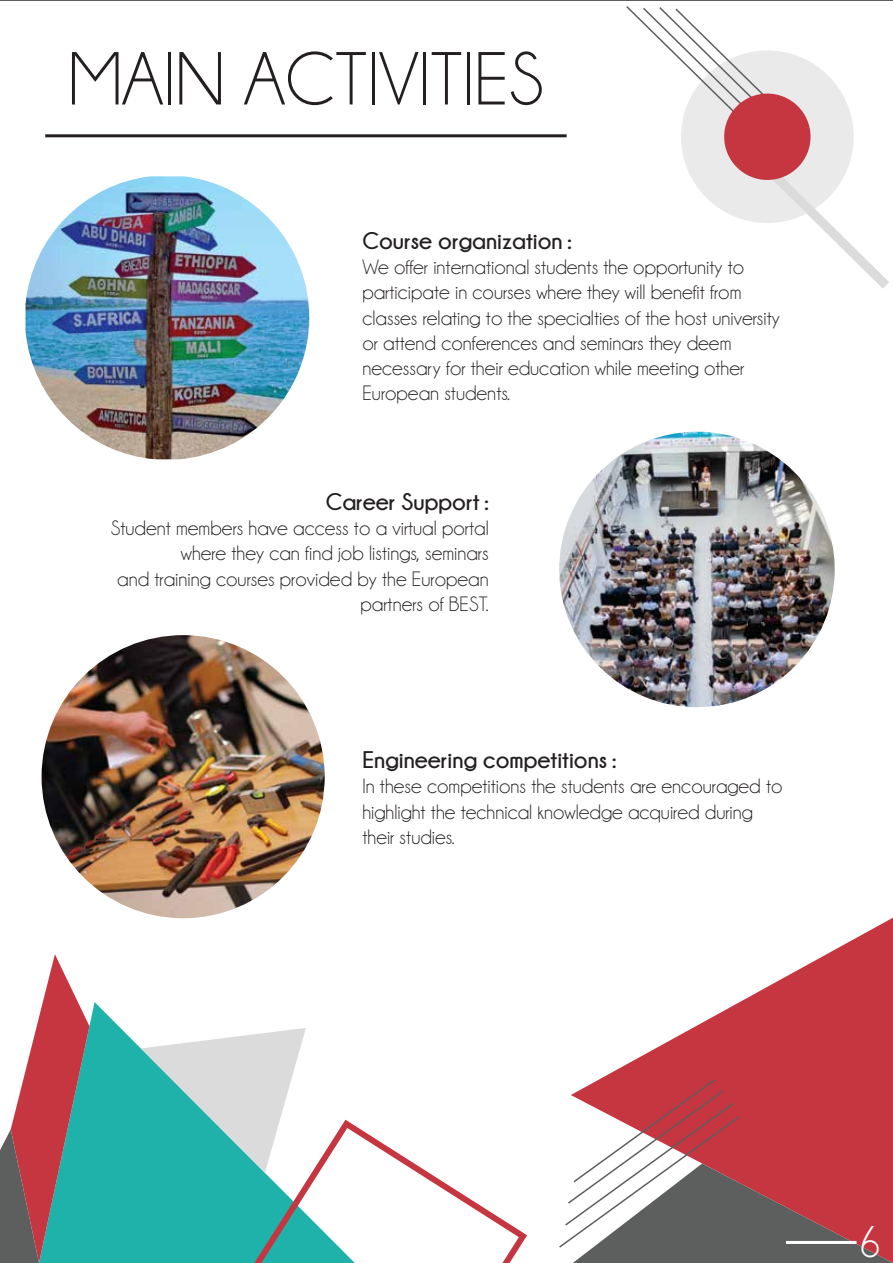
<style>
.page{position:relative;width:893px;height:1263px;background:#fff}
.page>*{position:absolute;margin:0;border:0;box-sizing:border-box;transform-origin:0 0}
.t1{font:75.9px "Champagne&Limousines";color:#231f20}
.t2{font:45px "Champagne&Limousines";color:#fff}
.t3{font:700 24px "Champagne&Limousines";color:#231f20}
.t4{font:21px/25.2px "Champagne&Limousines";color:#231f20}
</style>
<div class="page">
<img style="left:26px;top:176px;width:283px;height:283px">
<svg style="left:602px;top:918px;width:291px;height:160px"></svg>
<svg style="left:89px;top:1002px;width:137px;height:261px;background:#3fbdb6"></svg>
<svg style="left:0;top:954px;width:89px;height:309px"></svg>
<svg style="left:141px;top:1028px;width:165px;height:145px;background:#9dd1ce"></svg>
<img style="left:559px;top:432px;width:276px;height:276px">
<img style="left:42px;top:635px;width:283px;height:283px;border-radius:141px">
<hr style="left:45px;top:134px;width:522px;height:3px;background:#231f20">
<svg style="left:226px;top:1115px;width:301px;height:148px"></svg>
<svg style="left:559px;top:1078px;width:334px;height:185px"></svg>
<div style="left:681px;top:50px;width:173px;height:173px;background:#eaeaea;border-radius:50%"></div>
<svg style="left:773px;top:173px;width:116px;height:116px"></svg>
<svg style="left:626px;top:6px;width:138px;height:116px"></svg>
<div style="left:724px;top:93px;width:87px;height:87px;background:#c63640;border-radius:50%"></div>
<hr style="left:786px;top:1241px;width:70px;height:3px;background:#fff">
<hr style="left:0;top:0;width:893px;height:1px;background:#5d5e5e">
<h1 class="t1" style="left:68px;top:41px;width:477px">MAIN ACTIVITIES</h1>
<p class="t3" style="left:362px;top:227px;width:211px">Course organization :</p>
<p class="t4" style="left:362px;top:255px;width:419px">We offer international students the opportunity to participate in courses where they will benefit from classes relating to the specialties of the host university or attend conferences and seminars they deem necessary for their education while meeting other European students.</p>
<p class="t3" style="left:326px;top:488px;width:164px">Career Support :</p>
<p class="t4" style="left:111px;top:516px;width:379px;text-align:right">Student members have access to a virtual portal where they can find job listings, seminars<br>and training courses provided by the European partners of BEST.</p>
<p class="t3" style="left:362px;top:746px;width:256px">Engineering competitions :</p>
<p class="t4" style="left:362px;top:774px;width:422px">In these competitions the students are encouraged to highlight the technical knowledge acquired during their studies.</p>
<h2 class="t2" style="left:858px;top:1219px;width:25px">6</h2>
</div>
